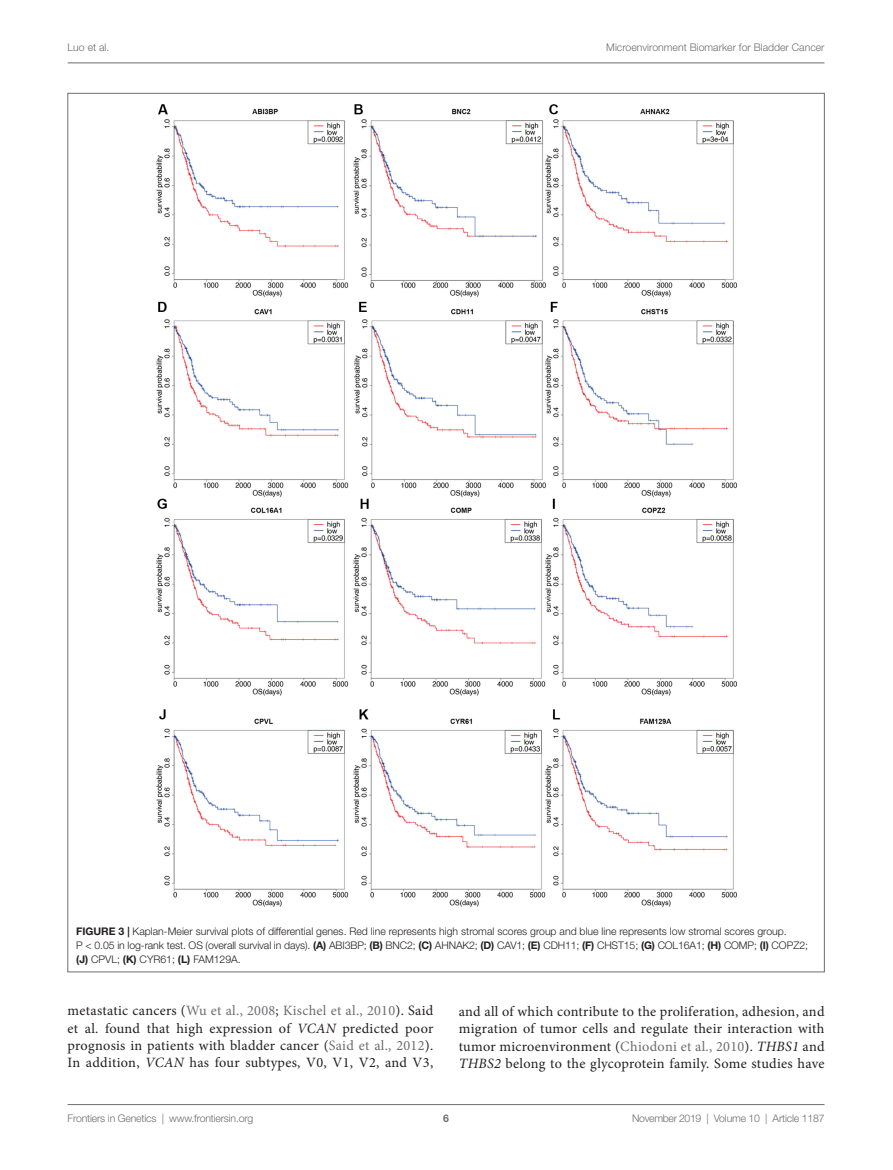
<style>
.page{position:relative;width:893px;height:1170px;background:#fff}
.page>*{position:absolute;margin:0;border:0;box-sizing:border-box;transform-origin:0 0}
.T{font:14.25px/17.2px "Minion Pro MTC";letter-spacing:.02em;color:#231f20;text-align:justify}
.FC{font:300 10.5px/14.2px "Helvetica Neue LT Std";color:#231f20}
.t1{font:300 10.5px "Helvetica Neue LT Std";letter-spacing:-.015em;color:#6c6d70}
.t2{font:700 10.5px "Helvetica Neue LT Std";color:#6c6d70}
.s1{font-weight:700}
.s2{color:#6c6d70}
.s3{font-style:italic}
</style>
<div class="page">
<hr style="left:68px;top:63px;width:756px;height:1px;background:#6c6d70">
<hr style="left:68px;top:1104px;width:756px;height:1px;background:#6c6d70">
<img style="left:156px;top:104px;width:581px;height:803px">
<p class="t1" style="left:68px;top:41px;width:43px">Luo et al.</p>
<p class="t1" style="left:606px;top:41px;width:220px">Microenvironment Biomarker for Bladder Cancer</p>
<p class="FC" style="left:76px;top:924px;width:733px"><span class="s1">FIGURE 3 |</span> Kaplan-Meier survival plots of differential genes. Red line represents high stromal scores group and blue line represents low stromal scores group.<br>P &lt; 0.05 in log-rank test. OS (overall survival in days). <span class="s1">(A)</span> ABI3BP; <span class="s1">(B)</span> BNC2; <span class="s1">(C)</span> AHNAK2; <span class="s1">(D)</span> CAV1; <span class="s1">(E)</span> CDH11; <span class="s1">(F)</span> CHST15; <span class="s1">(G)</span> COL16A1; <span class="s1">(H)</span> COMP; <span class="s1">(I)</span> COPZ2; <span class="s1">(J)</span> CPVL; <span class="s1">(K)</span> CYR61; <span class="s1">(L)</span> FAM129A.</p>
<p class="T" style="left:68px;top:1002px;width:367px">metastatic cancers (<span class="s2">Wu et al., 2008</span>; <span class="s2">Kischel et al., 2010</span>). Said et al. found that high expression of <span class="s3">VCAN</span> predicted poor prognosis in patients with bladder cancer (<span class="s2">Said et al., 2012</span>).<br>In addition, <span class="s3">VCAN</span> has four subtypes, V0, V1, V2, and V3,</p>
<p class="T" style="left:459px;top:1002px;width:367px">and all of which contribute to the proliferation, adhesion, and migration of tumor cells and regulate their interaction with tumor microenvironment (<span class="s2">Chiodoni et al., 2010</span>). <span class="s3">THBS1</span> and <span class="s3">THBS2</span> belong to the glycoprotein family. Some studies have</p>
<p class="t1" style="left:68px;top:1111px;width:187px">Frontiers in Genetics | www.frontiersin.org</p>
<p class="t1" style="left:632px;top:1111px;width:194px">November 2019 | Volume 10 | Article 1187</p>
<p class="t2" style="left:443px;top:1111px;width:7px">6</p>
</div>
